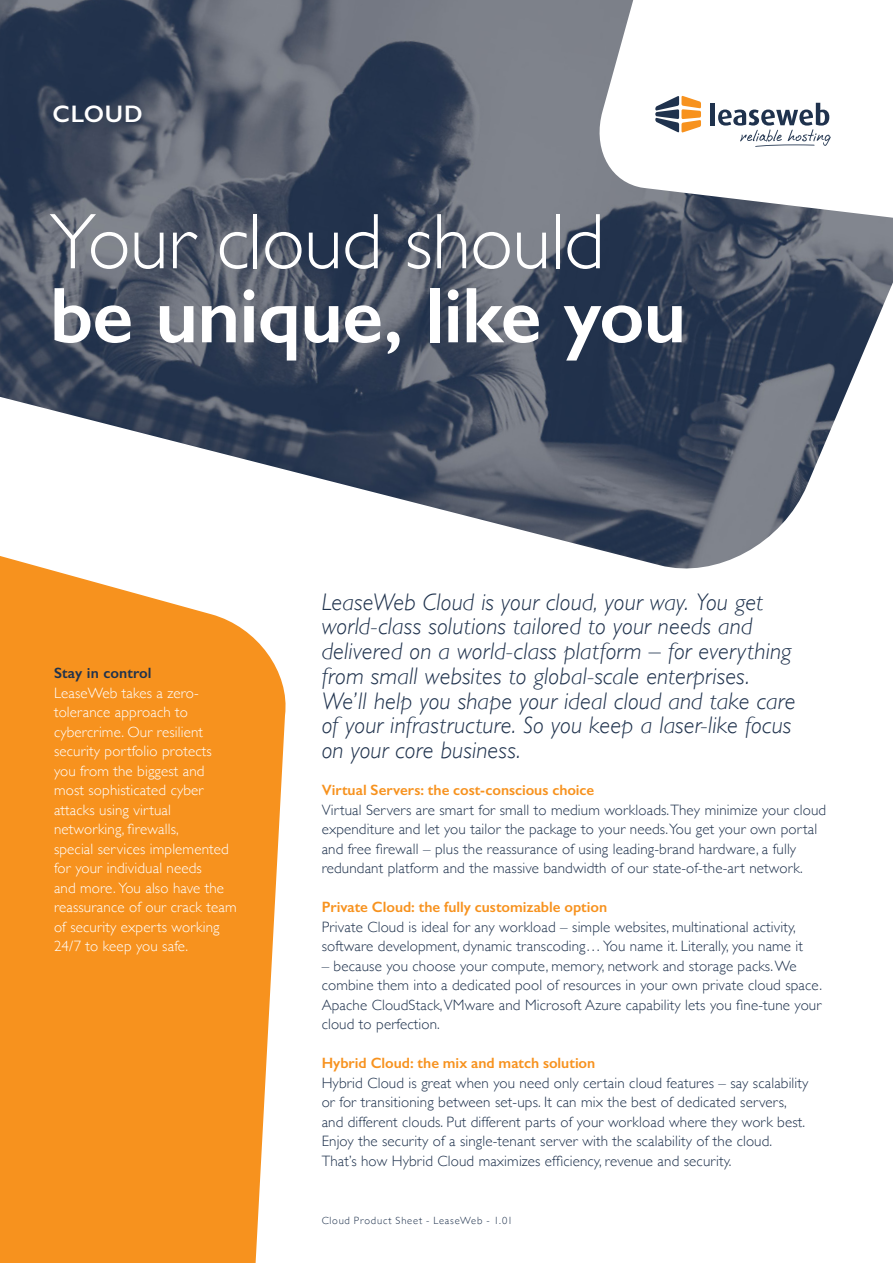
<style>
.page{position:relative;width:893px;height:1263px;background:#fff}
.page>*{position:absolute;margin:0;border:0;box-sizing:border-box;transform-origin:0 0}
.t1{font:600 79.35px "Gill Sans";letter-spacing:-.015em;color:#fff}
.t2{font:300 79.35px "Gill Sans";letter-spacing:-.01em;color:#fff}
.t3{font:italic 300 24px/24.8px "Gill Sans";letter-spacing:.005em;color:#1f324d}
.t4{font:600 24px "Gill Sans";letter-spacing:.03em;color:#fff}
.t5{font:300 15px/19.5px "Gill Sans";letter-spacing:.01em;color:#1f324d}
.t6{font:300 15px/19.5px "Gill Sans";letter-spacing:.01em;color:#fff}
.t7{font:600 15px "Gill Sans";color:#f7921e}
.t8{font:600 15px "Gill Sans";letter-spacing:.01em;color:#1f324d}
.t9{font:300 10.5px "Gill Sans";letter-spacing:.075em;color:#1f324d}
</style>
<div class="page">
<img style="left:0;top:0;width:891px;height:569px">
<svg style="left:0;top:513px;width:290px;height:750px;fill:#f7921e"></svg>
<svg style="left:593px;top:0;width:300px;height:288px"></svg>
<svg style="left:655px;top:96px;width:46px;height:36px"></svg>
<hr style="left:711px;top:103px;width:4px;height:22px;background:#1f324d">
<svg style="left:718px;top:103px;width:113px;height:44px"></svg>
<h2 class="t4" style="left:53px;top:99px;width:91px">CLOUD</h2>
<h1 class="t2" style="left:50px;top:180px;width:556px">Your cloud should</h1>
<h1 class="t1" style="left:50px;top:267px;width:638px">be unique, like you</h1>
<p class="t8" style="left:54px;top:664px;width:99px">Stay in control</p>
<p class="t6" style="left:54px;top:682px;width:184px">LeaseWeb takes a zero&shy;tolerance approach to cybercrime. Our resilient security portfolio protects you from the biggest and most sophisticated cyber attacks using virtual networking, firewalls,<br>special services implemented for your individual needs<br>and more. You also have the reassurance of our crack team of security experts working<br>24/7 to keep you safe.</p>
<p class="t3" style="left:322px;top:589px;width:475px">LeaseWeb Cloud is your cloud, your way. You get world-class solutions tailored to your needs and delivered on a world-class platform – for everything from small websites to global-scale enterprises.<br>We’ll help you shape your ideal cloud and take care of your infrastructure. So you keep a laser-like focus on your core business.</p>
<p class="t7" style="left:322px;top:781px;width:274px">Virtual Servers: the cost-conscious choice</p>
<p class="t5" style="left:322px;top:799px;width:506px">Virtual Servers are smart for small to medium workloads. They minimize your cloud expenditure and let you tailor the package to your needs. You get your own portal and free firewall – plus the reassurance of using leading-brand hardware, a fully redundant platform and the massive bandwidth of our state-of-the-art network.</p>
<p class="t7" style="left:322px;top:898px;width:287px">Private Cloud: the fully customizable option</p>
<p class="t5" style="left:322px;top:916px;width:483px">Private Cloud is ideal for any workload – simple websites, multinational activity, software development, dynamic transcoding… You name it. Literally, you name it</p>
<p class="t5" style="left:322px;top:955px;width:502px">– because you choose your compute, memory, network and storage packs. We combine them into a dedicated pool of resources in your own private cloud space.<br>Apache CloudStack, VMware and Microsoft Azure capability lets you fine-tune your cloud to perfection.</p>
<p class="t7" style="left:322px;top:1054px;width:275px">Hybrid Cloud: the mix and match solution</p>
<p class="t5" style="left:322px;top:1072px;width:488px">Hybrid Cloud is great when you need only certain cloud features – say scalability or for transitioning between set-ups. It can mix the best of dedicated servers, and different clouds. Put different parts of your workload where they work best.<br>Enjoy the security of a single-tenant server with the scalability of the cloud.<br>That’s how Hybrid Cloud maximizes efficiency, revenue and security.</p>
<p class="t9" style="left:322px;top:1212px;width:193px">Cloud Product Sheet - LeaseWeb - 1.01</p>
</div>
